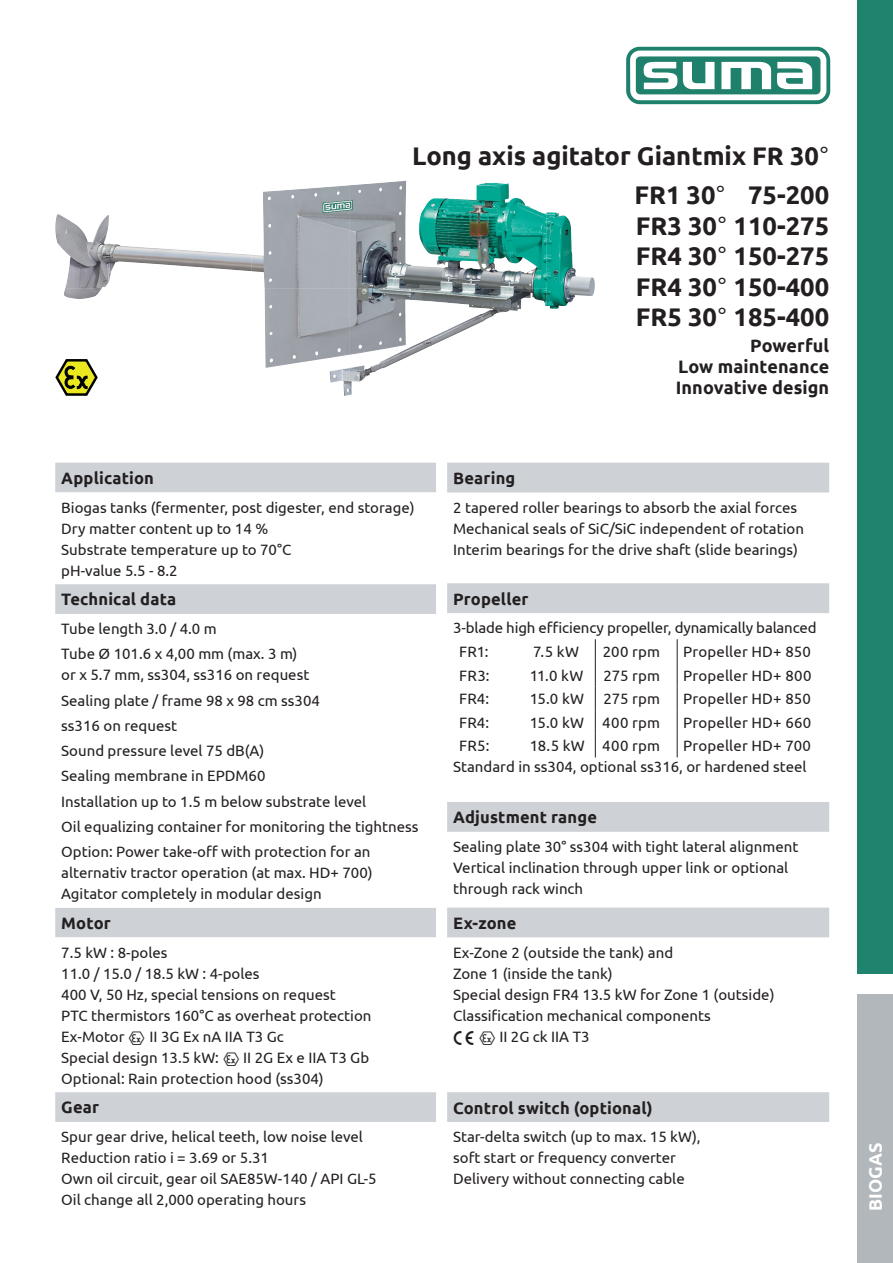
<style>
.page{position:relative;width:893px;height:1263px;background:#fff}
.page>*{position:absolute;margin:0;border:0;box-sizing:border-box;transform-origin:0 0}
.t1{font:700 25.5px/30.6px "Ubuntu";color:#231f20;text-align:right}
.t2{font:700 18px/21px "Ubuntu";letter-spacing:.005em;color:#231f20;text-align:justify}
.t3{font:700 18px "Ubuntu";color:#fff}
.t4{font:700 16.5px "Ubuntu";letter-spacing:.01em;color:#231f20}
.t5{font:15px/21px "Ubuntu";color:#231f20}
.t6{font:15px "Ubuntu";letter-spacing:.02em;color:#231f20}
.s1{font-family:"Aero Regular SWFTE";font-weight:400}
.s2{font-family:"Eex"}
</style>
<div class="page">
<div style="left:858px;top:994px;width:35px;height:269px;background:#b2b7bb"></div>
<div style="left:858px;top:0;width:35px;height:973px;background:#20836e"></div>
<svg style="left:626px;top:47px;width:204px;height:57px;background:#308a77"></svg>
<div style="left:630px;top:51px;width:196px;height:49px;background:#fff;border-radius:10px"></div>
<div style="left:636px;top:56px;width:184px;height:38px;background:#1f816c;border-radius:4px"></div>
<svg style="left:721px;top:62px;width:50px;height:27px"></svg>
<svg style="left:643px;top:62px;width:71px;height:27px"></svg>
<svg style="left:777px;top:62px;width:35px;height:27px"></svg>
<div style="left:55px;top:463px;width:381px;height:29px;background:#ced2d6"></div>
<svg style="left:55px;top:492px;width:381px;height:630px"></svg>
<svg style="left:447px;top:463px;width:382px;height:659px"></svg>
<svg style="left:677px;top:639px;width:1px;height:118px"></svg>
<svg style="left:595px;top:639px;width:1px;height:118px"></svg>
<svg style="left:55px;top:359px;width:43px;height:37px"></svg>
<img style="left:55px;top:214px;width:98px;height:74px">
<img style="left:251px;top:185px;width:99px;height:103px">
<img style="left:350px;top:181px;width:196px;height:107px">
<img style="left:546px;top:212px;width:49px;height:97px">
<img style="left:153px;top:248px;width:98px;height:23px">
<img style="left:64px;top:288px;width:38px;height:11px">
<img style="left:264px;top:288px;width:184px;height:108px">
<img style="left:448px;top:288px;width:99px;height:50px">
<h1 class="t1" style="left:412px;top:136px;width:419px;line-height:39.2px">Long axis agitator Giantmix FR 30<span class="s1">°<br></span>FR1 30<span class="s1">°</span> 75-200</h1>
<h1 class="t1" style="left:636px;top:210px;width:195px;text-align:justify">FR3 30<span class="s1">°</span> 110-275<br>FR4 30<span class="s1">°</span> 150-275<br>FR4 30<span class="s1">°</span> 150-400<br>FR5 30<span class="s1">°</span> 185-400</h1>
<p class="t2" style="left:676px;top:335px;width:155px;text-indent:74px">Powerful Low maintenance Innovative design</p>
<p class="t4" style="left:61px;top:468px;width:94px">Application</p>
<p class="t5" style="left:61px;top:496px;width:355px">Biogas tanks (fermenter, post digester, end storage)<br>Dry matter content up to 14 %<br>Substrate temperature up to 70°C<br>pH-value 5.5 - 8.2</p>
<p class="t4" style="left:61px;top:590px;width:117px">Technical data</p>
<p class="t5" style="left:61px;top:616px;width:238px;line-height:25.2px">Tube length 3.0 / 4.0 m<br>Tube Ø 101.6 x 4,00 mm (max. 3 m)</p>
<p class="t5" style="left:61px;top:662px;width:359px;line-height:25.2px">or x 5.7 mm, ss304, ss316 on request<br>Sealing plate / frame 98 x 98 cm ss304<br>ss316 on request<br>Sound pressure level 75 dB(A)<br>Sealing membrane in EPDM60<br>Installation up to 1.5 m below substrate level<br>Oil equalizing container for monitoring the tightness Option: Power take-off with protection for an</p>
<p class="t5" style="left:61px;top:862px;width:313px">alternativ tractor operation (at max. HD+ 700)<br>Agitator completely in modular design</p>
<p class="t4" style="left:61px;top:913px;width:51px">Motor</p>
<p class="t5" style="left:61px;top:941px;width:312px">7.5 kW : 8-poles<br>11.0 / 15.0 / 18.5 kW : 4-poles<br>400 V, 50 Hz, special tensions on request<br>PTC thermistors 160°C as overheat protection Ex-Motor <span class="s2">E</span> II 3G Ex nA IIA T3 Gc<br>Special design 13.5 kW: <span class="s2">E</span> II 2G Ex e IIA T3 Gb Optional: Rain protection hood (ss304)</p>
<p class="t4" style="left:61px;top:1097px;width:39px">Gear</p>
<p class="t5" style="left:61px;top:1126px;width:317px">Spur gear drive, helical teeth, low noise level Reduction ratio i = 3.69 or 5.31<br>Own oil circuit, gear oil SAE85W-140 / API GL-5<br>Oil change all 2,000 operating hours</p>
<p class="t4" style="left:453px;top:468px;width:64px">Bearing</p>
<p class="t5" style="left:453px;top:496px;width:352px">2 tapered roller bearings to absorb the axial forces<br>Mechanical seals of SiC/SiC independent of rotation<br>Interim bearings for the drive shaft (slide bearings)</p>
<p class="t4" style="left:453px;top:589px;width:77px">Propeller</p>
<p class="t5" style="left:459px;top:616px;width:359px;line-height:23.7px;text-indent:-6px">3-blade high efficiency propeller, dynamically balanced<br>FR1:</p>
<p class="t5" style="left:533px;top:641px;width:47px">7.5 kW</p>
<p class="t5" style="left:603px;top:641px;width:59px">200 rpm</p>
<p class="t5" style="left:683px;top:641px;width:129px">Propeller HD+ 850</p>
<p class="t5" style="left:459px;top:664px;width:32px">FR3:</p>
<p class="t5" style="left:530px;top:664px;width:55px">11.0 kW</p>
<p class="t5" style="left:604px;top:664px;width:58px">275 rpm</p>
<p class="t5" style="left:683px;top:664px;width:130px">Propeller HD+ 800</p>
<p class="t5" style="left:459px;top:688px;width:31px">FR4:</p>
<p class="t5" style="left:530px;top:688px;width:56px">15.0 kW</p>
<p class="t5" style="left:604px;top:688px;width:58px">275 rpm</p>
<p class="t5" style="left:683px;top:688px;width:129px">Propeller HD+ 850</p>
<p class="t5" style="left:459px;top:711px;width:31px">FR4:</p>
<p class="t6" style="left:530px;top:713px;width:132px">15.0 kW 400 rpm</p>
<p class="t5" style="left:683px;top:711px;width:130px">Propeller HD+ 660</p>
<p class="t5" style="left:459px;top:735px;width:32px">FR5:</p>
<p class="t6" style="left:530px;top:737px;width:132px">18.5 kW 400 rpm</p>
<p class="t5" style="left:453px;top:735px;width:359px;text-align:right">Propeller HD+ 700<br>Standard in ss304, optional ss316, or hardened steel</p>
<p class="t4" style="left:453px;top:807px;width:145px">Adjustment range</p>
<p class="t5" style="left:453px;top:836px;width:347px">Sealing plate 30° ss304 with tight lateral alignment<br>Vertical inclination through upper link or optional through rack winch</p>
<p class="t4" style="left:453px;top:913px;width:65px">Ex-zone</p>
<p class="t5" style="left:453px;top:941px;width:323px">Ex-Zone 2 (outside the tank) and<br>Zone 1 (inside the tank)<br>Special design FR4 13.5 kW for Zone 1 (outside)<br>Classification mechanical components<br><span class="s2">C E</span> II 2G ck IIA T3</p>
<p class="t4" style="left:453px;top:1097px;width:201px">Control switch (optional)</p>
<p class="t5" style="left:453px;top:1126px;width:249px">Star-delta switch (up to max. 15 kW), soft start or frequency converter<br>Delivery without connecting cable</p>
<p class="t3" style="left:865px;top:1211px;width:70px;rotate:-90deg">BIOGAS</p>
</div>
